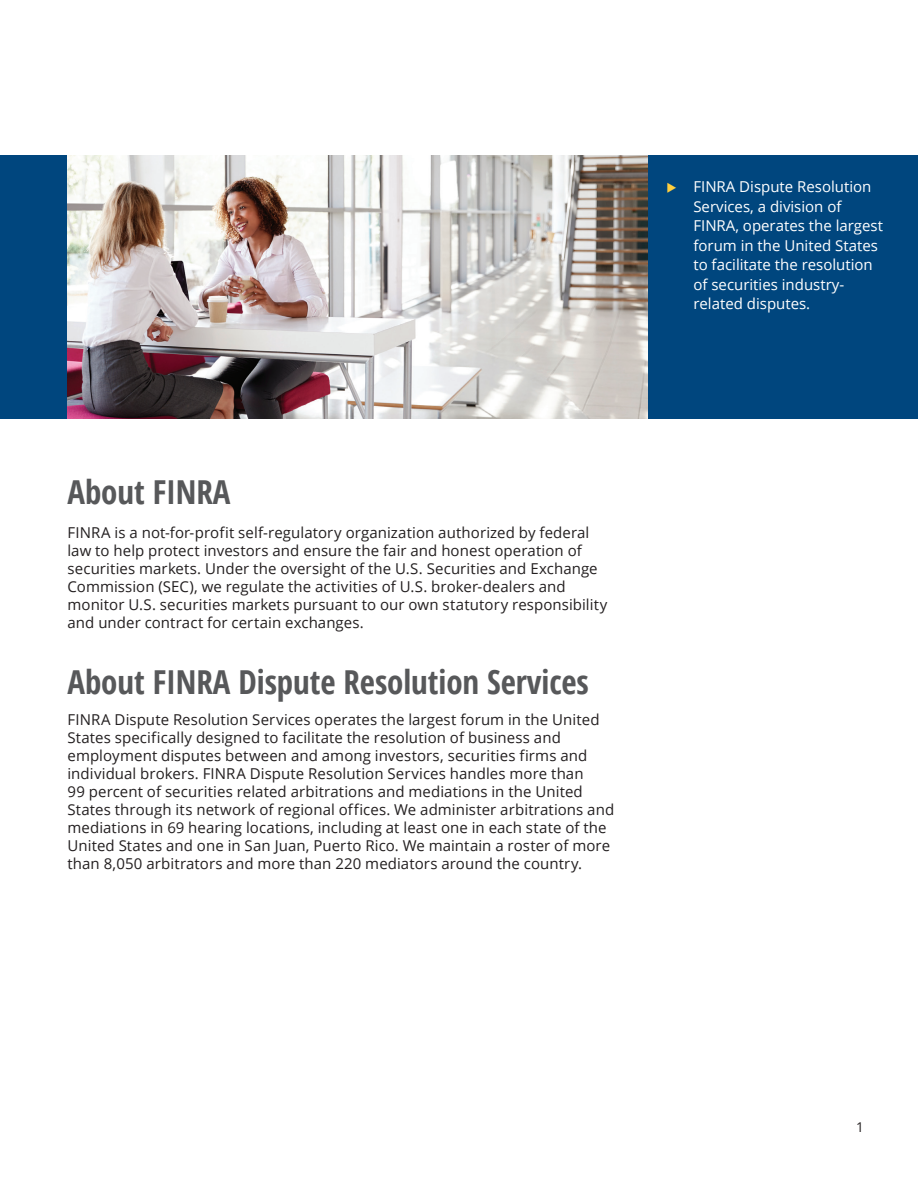
<style>
.page{position:relative;width:918px;height:1188px;background:#fff}
.page>*{position:absolute;margin:0;border:0;box-sizing:border-box;transform-origin:0 0}
.head_main{font:700 condensed 33px "Open Sans";letter-spacing:-.005em;color:#57585a}
.text_main{font:15px/18px "Open Sans";letter-spacing:.005em;color:#231f20}
.t1{font:15px/19.5px "Open Sans";color:#fff}
.t2{font:13.5px "Open Sans";color:#231f20}
</style>
<div class="page">
<div style="left:0;top:155px;width:918px;height:263px;background:#00467e"></div>
<img style="left:68px;top:155px;width:580px;height:263px">
<p class="head_main" style="left:68px;top:469px;width:165px">About FINRA</p>
<p class="text_main" style="left:68px;top:523px;width:541px">FINRA is a not-for-profit self-regulatory organization authorized by federal law to help protect investors and ensure the fair and honest operation of securities markets. Under the oversight of the U.S. Securities and Exchange Commission (SEC), we regulate the activities of U.S. broker-dealers and monitor U.S. securities markets pursuant to our own statutory responsibility and under contract for certain exchanges.</p>
<p class="head_main" style="left:68px;top:659px;width:523px">About FINRA Dispute Resolution Services</p>
<p class="text_main" style="left:68px;top:711px;width:548px">FINRA Dispute Resolution Services operates the largest forum in the United States specifically designed to facilitate the resolution of business and employment disputes between and among investors, securities firms and individual brokers. FINRA Dispute Resolution Services handles more than<br>99 percent of securities related arbitrations and mediations in the United States through its network of regional offices. We administer arbitrations and mediations in 69 hearing locations, including at least one in each state of the United States and one in San Juan, Puerto Rico. We maintain a roster of more than 8,050 arbitrators and more than 220 mediators around the country.</p>
<p class="t1" style="left:693px;top:177px;width:191px">FINRA Dispute Resolution<br>Services, a division of<br>FINRA, operates the largest forum in the United States to facilitate the resolution of securities industry&shy;related disputes.</p>
<p class="t2" style="left:856px;top:1117px;width:9px">1</p>
</div>
